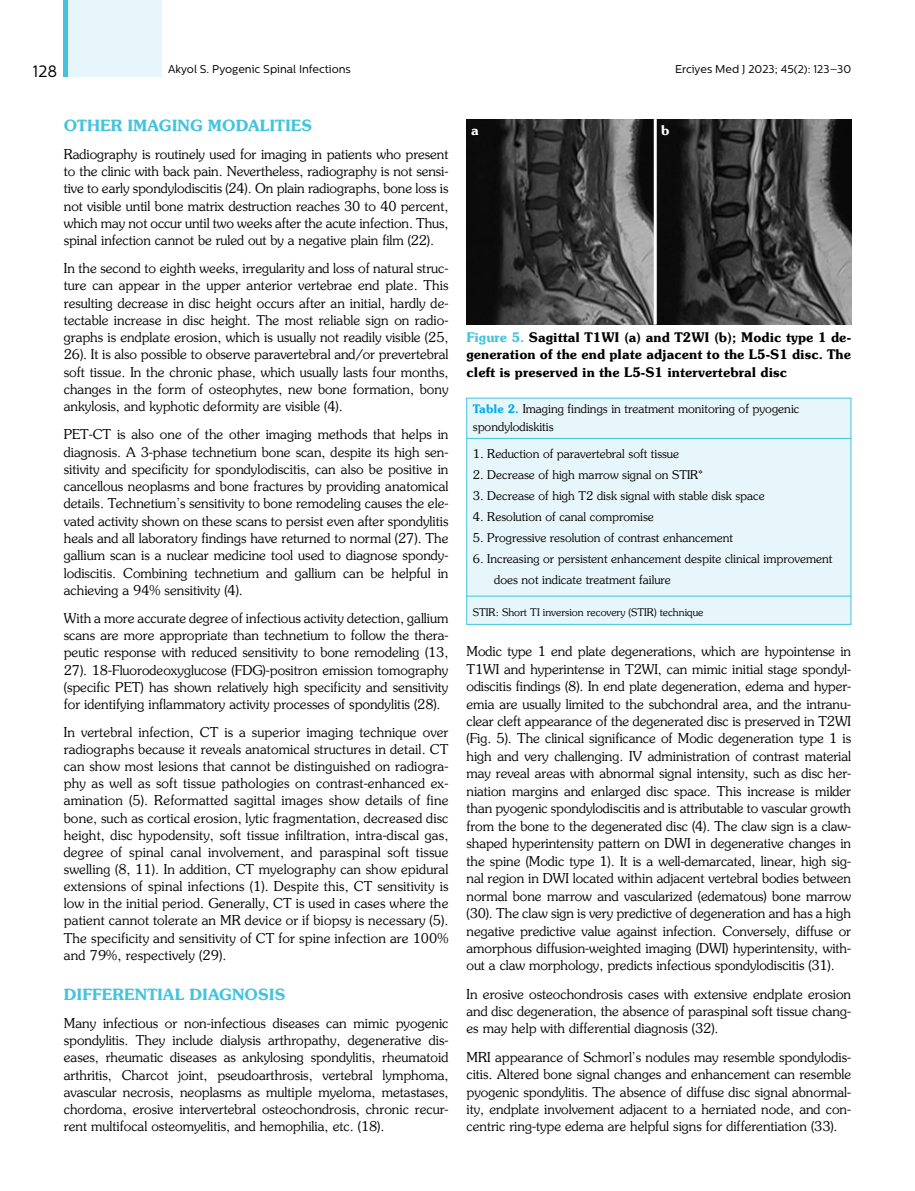
<style>
.page{position:relative;width:915px;height:1191px;background:#fff}
.page>*{position:absolute;margin:0;border:0;box-sizing:border-box;transform-origin:0 0}
.t1{font:16.5px "Centrale Sans";color:#000}
.t2{font:700 15.75px "Souvenir";color:#42c4dd}
.t3{font:13.5px/17.2px "Souvenir";color:#000;text-align:justify}
.t4{font:700 13.5px/17.2px "Souvenir";color:#000;text-align:justify}
.t5{font:700 13.5px "Souvenir";color:#fff}
.t6{font:12px/17.2px "Souvenir";color:#000}
.t7{font:11.25px "Centrale Sans";color:#000}
.t8{font:10.5px "Souvenir";color:#000}
.s1{color:#42c4dd}
.s2{font-weight:700;color:#00aeef}
</style>
<div class="page">
<div style="left:64px;top:0;width:98px;height:77px;background:#e7f6fa"></div>
<hr style="left:64px;top:0;width:4px;height:77px;background:#42c4dd">
<img style="left:466px;top:119px;width:384px;height:205px">
<hr style="left:653px;top:119px;width:3px;height:205px;background:#fff">
<div style="left:466px;top:398px;width:384px;height:226px;background:#e7f6fa;border:1px solid #42c4dd"></div>
<hr style="left:466px;top:438px;width:384px;height:1px;background:#42c4dd">
<hr style="left:466px;top:596px;width:384px;height:1px;background:#42c4dd">
<p class="t7" style="left:168px;top:62px;width:184px">Akyol S. Pyogenic Spinal Infections</p>
<p class="t1" style="left:33px;top:61px;width:26px">128</p>
<p class="t7" style="left:674px;top:62px;width:177px">Erciyes Med J 2023; 45(2): 123–30</p>
<p class="t2" style="left:64px;top:115px;width:250px">OTHER IMAGING MODALITIES</p>
<p class="t3" style="left:64px;top:145px;width:386px">Radiography is routinely used for imaging in patients who present to the clinic with back pain. Nevertheless, radiography is not sensi&shy;tive to early spondylodiscitis (24). On plain radiographs, bone loss is not visible until bone matrix destruction reaches 30 to 40 percent, which may not occur until two weeks after the acute infection. Thus, spinal infection cannot be ruled out by a negative plain film (22).</p>
<p class="t3" style="left:64px;top:259px;width:386px">In the second to eighth weeks, irregularity and loss of natural struc&shy;ture can appear in the upper anterior vertebrae end plate. This resulting decrease in disc height occurs after an initial, hardly de&shy;tectable increase in disc height. The most reliable sign on radio&shy;graphs is endplate erosion, which is usually not readily visible (25, 26). It is also possible to observe paravertebral and/or prevertebral soft tissue. In the chronic phase, which usually lasts four months, changes in the form of osteophytes, new bone formation, bony ankylosis, and kyphotic deformity are visible (4).</p>
<p class="t3" style="left:64px;top:426px;width:386px">PET-CT is also one of the other imaging methods that helps in diagnosis. A 3-phase technetium bone scan, despite its high sen&shy;sitivity and specificity for spondylodiscitis, can also be positive in cancellous neoplasms and bone fractures by providing anatomical details. Technetium’s sensitivity to bone remodeling causes the ele&shy;vated activity shown on these scans to persist even after spondylitis heals and all laboratory findings have returned to normal (27). The gallium scan is a nuclear medicine tool used to diagnose spondy&shy;lodiscitis. Combining technetium and gallium can be helpful in achieving a 94% sensitivity (4).</p>
<p class="t3" style="left:64px;top:609px;width:386px">With a more accurate degree of infectious activity detection, gallium scans are more appropriate than technetium to follow the thera&shy;peutic response with reduced sensitivity to bone remodeling (13, 27). 18-Fluorodeoxyglucose (FDG)-positron emission tomography (specific PET) has shown relatively high specificity and sensitivity for identifying inflammatory activity processes of spondylitis (28).</p>
<p class="t3" style="left:64px;top:723px;width:386px">In vertebral infection, CT is a superior imaging technique over radiographs because it reveals anatomical structures in detail. CT can show most lesions that cannot be distinguished on radiogra&shy;phy as well as soft tissue pathologies on contrast-enhanced ex&shy;amination (5). Reformatted sagittal images show details of fine bone, such as cortical erosion, lytic fragmentation, decreased disc height, disc hypodensity, soft tissue infiltration, intra-discal gas, degree of spinal canal involvement, and paraspinal soft tissue swelling (8, 11). In addition, CT myelography can show epidural extensions of spinal infections (1). Despite this, CT sensitivity is low in the initial period. Generally, CT is used in cases where the patient cannot tolerate an MR device or if biopsy is necessary (5).<br>The specificity and sensitivity of CT for spine infection are 100% and 79%, respectively (29).</p>
<p class="t2" style="left:64px;top:984px;width:223px">DIFFERENTIAL DIAGNOSIS</p>
<p class="t3" style="left:64px;top:1014px;width:386px">Many infectious or non-infectious diseases can mimic pyogenic spondylitis. They include dialysis arthropathy, degenerative dis&shy;eases, rheumatic diseases as ankylosing spondylitis, rheumatoid arthritis, Charcot joint, pseudoarthrosis, vertebral lymphoma, avascular necrosis, neoplasms as multiple myeloma, metastases, chordoma, erosive intervertebral osteochondrosis, chronic recur&shy;rent multifocal osteomyelitis, and hemophilia, etc. (18).</p>
<p class="t5" style="left:471px;top:122px;width:9px">a</p>
<p class="t5" style="left:661px;top:122px;width:10px">b</p>
<p class="t4" style="left:466px;top:328px;width:386px"><span class="s1">Figure 5.</span> Sagittal T1WI (a) and T2WI (b); Modic type 1 de&shy;generation of the end plate adjacent to the L5-S1 disc. The cleft is preserved in the L5-S1 intervertebral disc</p>
<p class="t6" style="left:472px;top:400px;width:328px"><span class="s2">Table 2.</span> Imaging findings in treatment monitoring of pyogenic spondylodiskitis</p>
<p class="t6" style="left:472px;top:445px;width:208px">1. Reduction of paravertebral soft tissue</p>
<p class="t6" style="left:472px;top:466px;width:231px">2. Decrease of high marrow signal on STIR*</p>
<p class="t6" style="left:472px;top:487px;width:293px">3. Decrease of high T2 disk signal with stable disk space</p>
<p class="t6" style="left:472px;top:508px;width:182px">4. Resolution of canal compromise</p>
<p class="t6" style="left:472px;top:529px;width:262px">5. Progressive resolution of contrast enhancement</p>
<p class="t6" style="left:494px;top:548px;width:339px;line-height:21px;text-indent:-21px">6. Increasing or persistent enhancement despite clinical improvement does not indicate treatment failure</p>
<p class="t8" style="left:472px;top:606px;width:232px">STIR: Short TI inversion recovery (STIR) technique</p>
<p class="t3" style="left:466px;top:642px;width:386px">Modic type 1 end plate degenerations, which are hypointense in T1WI and hyperintense in T2WI, can mimic initial stage spondyl&shy;odiscitis findings (8). In end plate degeneration, edema and hyper&shy;emia are usually limited to the subchondral area, and the intranu&shy;clear cleft appearance of the degenerated disc is preserved in T2WI (Fig. 5). The clinical significance of Modic degeneration type 1 is high and very challenging. IV administration of contrast material may reveal areas with abnormal signal intensity, such as disc her&shy;niation margins and enlarged disc space. This increase is milder than pyogenic spondylodiscitis and is attributable to vascular growth from the bone to the degenerated disc (4). The claw sign is a claw&shy;shaped hyperintensity pattern on DWI in degenerative changes in the spine (Modic type 1). It is a well-demarcated, linear, high sig&shy;nal region in DWI located within adjacent vertebral bodies between normal bone marrow and vascularized (edematous) bone marrow (30). The claw sign is very predictive of degeneration and has a high negative predictive value against infection. Conversely, diffuse or amorphous diffusion-weighted imaging (DWI) hyperintensity, with&shy;out a claw morphology, predicts infectious spondylodiscitis (31).</p>
<p class="t3" style="left:466px;top:985px;width:386px">In erosive osteochondrosis cases with extensive endplate erosion and disc degeneration, the absence of paraspinal soft tissue chang&shy;es may help with differential diagnosis (32).</p>
<p class="t3" style="left:466px;top:1048px;width:386px">MRI appearance of Schmorl’s nodules may resemble spondylodis&shy;citis. Altered bone signal changes and enhancement can resemble pyogenic spondylitis. The absence of diffuse disc signal abnormal&shy;ity, endplate involvement adjacent to a herniated node, and con&shy;centric ring-type edema are helpful signs for differentiation (33).</p>
</div>
